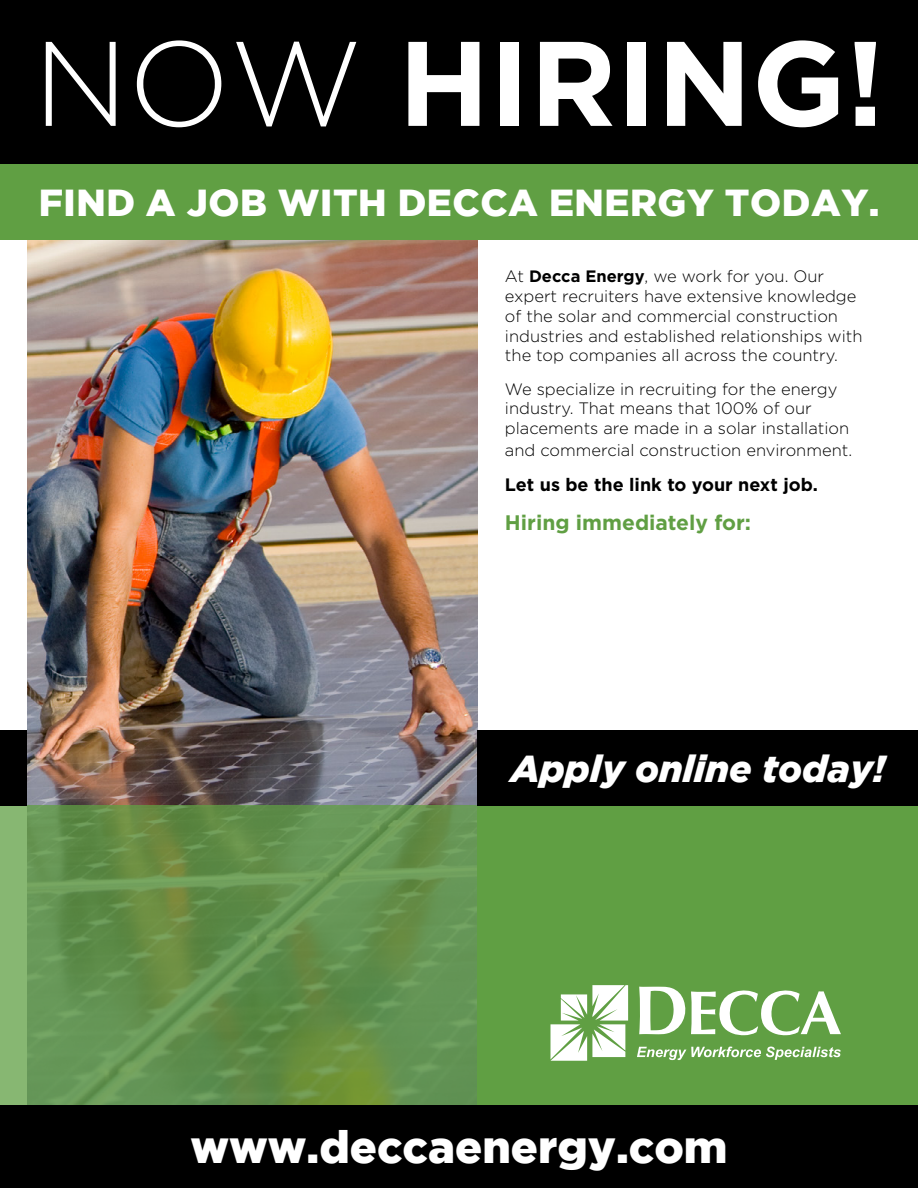
<style>
.page{position:relative;width:918px;height:1188px;background:#fff}
.page>*{position:absolute;margin:0;border:0;box-sizing:border-box;transform-origin:0 0}
.t1{font:700 120px "Gotham";color:#fff}
.t2{font:900 45px "Gotham";color:#fff}
.t3{font:900 37.5px "Gotham";letter-spacing:.015em;color:#fff}
.t4{font:italic 900 37.5px "Gotham";color:#fff}
.t5{font:700 21px "Gotham";color:#609f43}
.t6{font:700 18px "Gotham";color:#000}
.t7{font:300 16.5px/19.8px "Gotham";color:#000}
.s1{font-weight:300}
.s2{font-weight:700}
</style>
<div class="page">
<img style="left:27px;top:240px;width:451px;height:566px">
<svg style="left:0;top:806px;width:478px;height:300px;background:#66934f"></svg>
<div style="left:478px;top:806px;width:440px;height:300px;background:#609f43"></div>
<div style="left:0;top:0;width:918px;height:164px;background:#000"></div>
<div style="left:0;top:164px;width:918px;height:76px;background:#609f43"></div>
<div style="left:0;top:1106px;width:918px;height:82px;background:#000"></div>
<svg style="left:550px;top:985px;width:78px;height:76px"></svg>
<svg style="left:639px;top:987px;width:202px;height:48px"></svg>
<svg style="left:637px;top:1047px;width:204px;height:13px"></svg>
<div style="left:478px;top:730px;width:440px;height:76px;background:#000"></div>
<div style="left:0;top:730px;width:27px;height:76px;background:#000"></div>
<h1 class="t1" style="left:33px;top:14px;width:853px"><span class="s1">NOW</span> HIRING!</h1>
<h3 class="t3" style="left:39px;top:181px;width:842px">FIND A JOB WITH DECCA ENERGY TODAY.</h3>
<p class="t7" style="left:505px;top:266px;width:359px">At <span class="s2">Decca Energy</span>, we work for you. Our expert recruiters have extensive knowledge of the solar and commercial construction industries and established relationships with the top companies all across the country.</p>
<p class="t7" style="left:505px;top:379px;width:346px">We specialize in recruiting for the energy industry. That means that 100% of our placements are made in a solar installation</p>
<p class="t7" style="left:505px;top:440px;width:349px">and commercial construction environment.</p>
<p class="t6" style="left:505px;top:474px;width:314px">Let us be the link to your next job.</p>
<p class="t5" style="left:505px;top:510px;width:248px">Hiring immediately for:</p>
<h3 class="t4" style="left:511px;top:747px;width:376px">Apply online today!</h3>
<h2 class="t2" style="left:190px;top:1121px;width:539px">www.deccaenergy.com</h2>
</div>
